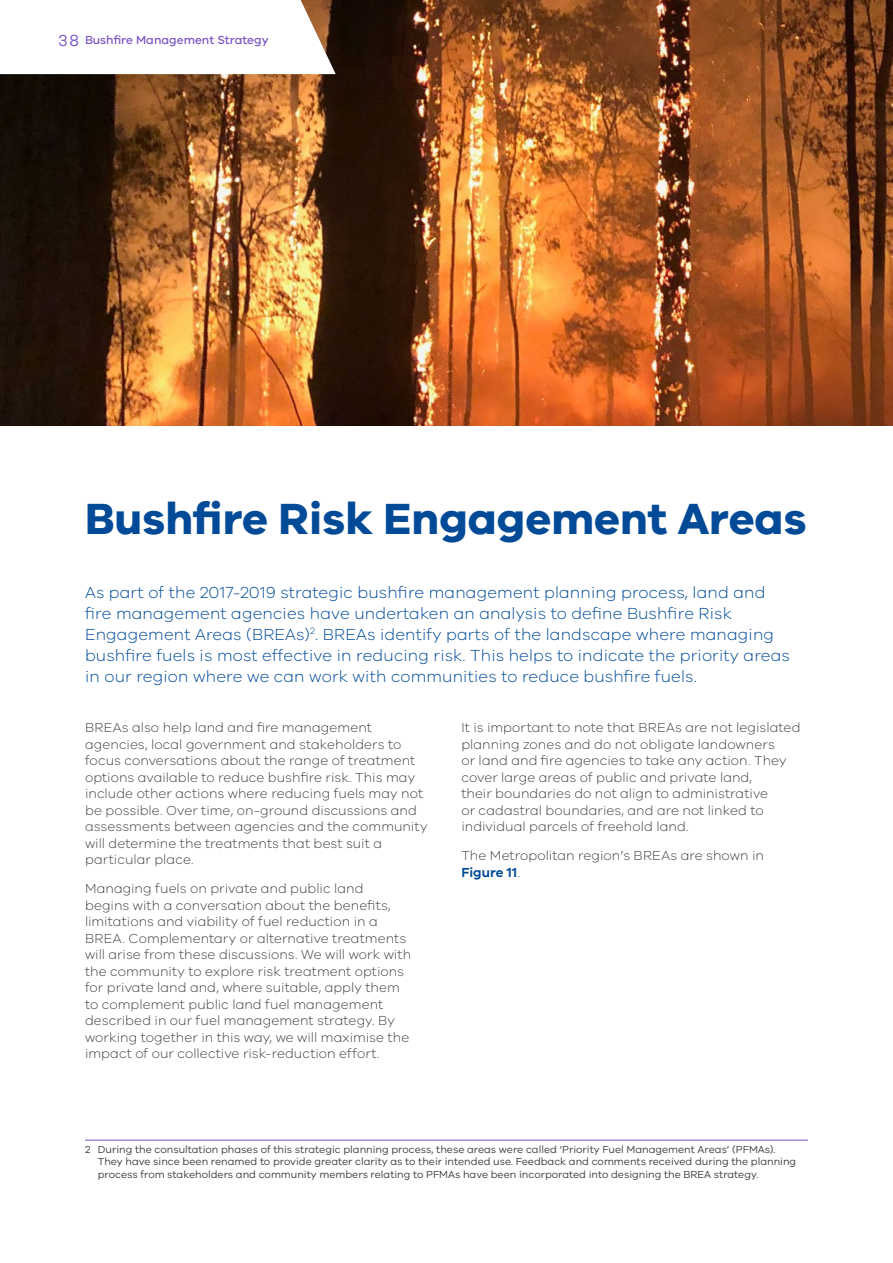
<style>
.page{position:relative;width:893px;height:1263px;background:#fff}
.page>*{position:absolute;margin:0;border:0;box-sizing:border-box;transform-origin:0 0}
.t1{font:700 45px "VIC";color:#004a98}
.t2{font:300 16.5px/21px "VIC";letter-spacing:.01em;color:#004a98}
.t3{font:300 13.5px/16.5px "VIC";letter-spacing:.005em;color:#414042}
.t4{font:500 12px "VIC";color:#7c57c5}
.t5{font:10.5px/12.6px "VIC";color:#414042}
.s1{font-weight:400;font-size:16.5px}
.s2{font-weight:600;color:#004a98}
</style>
<div class="page">
<img style="left:0;top:0;width:893px;height:425px">
<svg style="left:0;top:0;width:336px;height:74px"></svg>
<hr style="left:85px;top:1140px;width:723px;height:1px;background:#7c57c5">
<p class="t4" style="left:58px;top:33px;width:212px"><span class="s1">38</span> Bushfire Management Strategy</p>
<h1 class="t1" style="left:85px;top:491px;width:723px">Bushfire Risk Engagement Areas</h1>
<p class="t2" style="left:85px;top:581px;width:706px">As part of the 2017-2019 strategic bushfire management planning process, land and fire management agencies have undertaken an analysis to define Bushfire Risk Engagement Areas (BREAs)<sup>2</sup>. BREAs identify parts of the landscape where managing bushfire fuels is most effective in reducing risk. This helps to indicate the priority areas in our region where we can work with communities to reduce bushfire fuels.</p>
<p class="t3" style="left:85px;top:719px;width:344px">BREAs also help land and fire management agencies, local government and stakeholders to focus conversations about the range of treatment options available to reduce bushfire risk. This may include other actions where reducing fuels may not be possible. Over time, on-ground discussions and assessments between agencies and the community will determine the treatments that best suit a particular place.</p>
<p class="t3" style="left:85px;top:880px;width:328px">Managing fuels on private and public land begins with a conversation about the benefits, limitations and viability of fuel reduction in a BREA. Complementary or alternative treatments will arise from these discussions. We will work with the community to explore risk treatment options for private land and, where suitable, apply them to complement public land fuel management described in our fuel management strategy. By working together in this way, we will maximise the impact of our collective risk-reduction effort.</p>
<p class="t3" style="left:461px;top:719px;width:341px">It is important to note that BREAs are not legislated planning zones and do not obligate landowners<br>or land and fire agencies to take any action. They cover large areas of public and private land,<br>their boundaries do not align to administrative<br>or cadastral boundaries, and are not linked to individual parcels of freehold land.</p>
<p class="t3" style="left:461px;top:847px;width:304px">The Metropolitan region’s BREAs are shown in<br><span class="s2">Figure 11</span>.</p>
<p class="t5" style="left:98px;top:1142px;width:700px;text-indent:-13px">2 During the consultation phases of this strategic planning process, these areas were called ‘Priority Fuel Management Areas’ (PFMAs).<br>They have since been renamed to provide greater clarity as to their intended use. Feedback and comments received during the planning process from stakeholders and community members relating to PFMAs have been incorporated into designing the BREA strategy.</p>
</div>
